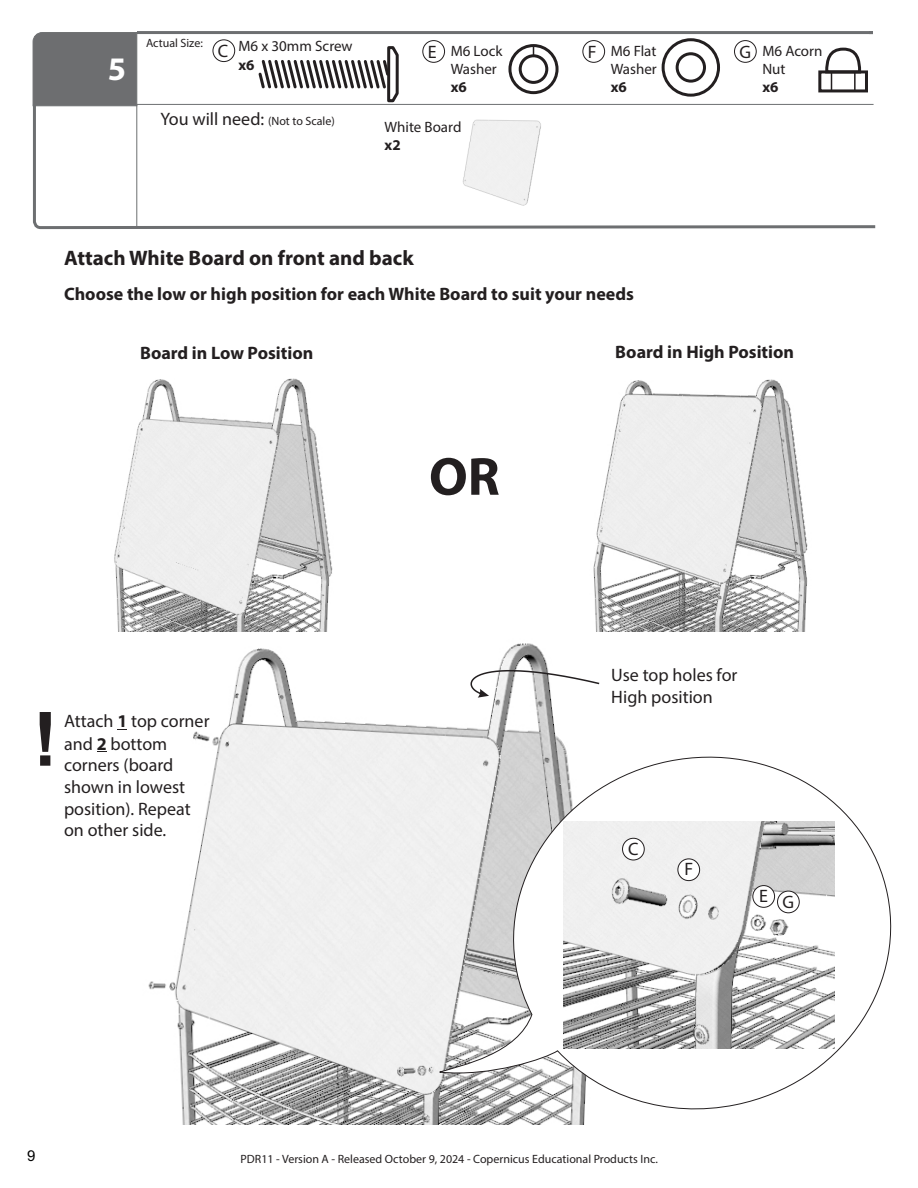
<style>
.page{position:relative;width:918px;height:1188px;background:#fff}
.page>*{position:absolute;margin:0;border:0;box-sizing:border-box;transform-origin:0 0}
.t1{font:700 54px "Myriad Pro";color:#231f20}
.t2{font:700 33px "Myriad Pro";color:#fff}
.t3{font:700 21px "Myriad Pro";color:#231f20}
.t4{font:18px/21.8px "Myriad Pro";color:#231f20}
.t5{font:700 18px "Myriad Pro";color:#231f20}
.t6{font:15px/18px "Myriad Pro";color:#231f20}
.t7{font:700 15px "Myriad Pro";color:#231f20}
.t8{font:15px "Arial";color:#000}
.t9{font:12px "Myriad Pro";color:#231f20}
.s1{font-size:18px}
.s2{font-weight:700}
.s3{font-size:12px}
</style>
<div class="page">
<img style="left:118px;top:631px;width:522px;height:493px">
<svg style="left:40px;top:712px;width:11px;height:54px"></svg>
<img style="left:593px;top:379px;width:215px;height:252px">
<img style="left:114px;top:378px;width:219px;height:253px">
<svg style="left:436px;top:740px;width:456px;height:379px"></svg>
<img style="left:563px;top:822px;width:272px;height:227px">
<div style="left:622px;top:838px;width:23px;height:22px;background:#fff;border:1px solid #231f20;border-radius:50%"></div>
<div style="left:777px;top:891px;width:23px;height:22px;background:#fff;border:1px solid #231f20;border-radius:50%"></div>
<div style="left:752px;top:885px;width:23px;height:23px;background:#fff;border:1px solid #231f20;border-radius:50%"></div>
<div style="left:678px;top:859px;width:22px;height:22px;background:#fff;border:1px solid #231f20;border-radius:50%"></div>
<svg style="left:470px;top:670px;width:129px;height:28px"></svg>
<div style="left:33px;top:32px;width:104px;height:69px;background:#6d6e70"></div>
<hr style="left:137px;top:31px;width:736px;height:3px;background:#6d6f71">
<svg style="left:258px;top:46px;width:141px;height:55px"></svg>
<div style="left:213px;top:39px;width:22px;height:23px;background:#fff;border:1px solid #231f20;border-radius:50%"></div>
<div style="left:519px;top:54px;width:29px;height:30px;border:3px solid #231f20;border-radius:50%"></div>
<div style="left:508px;top:44px;width:51px;height:50px;border:3px solid #231f20;border-radius:50%"></div>
<div style="left:831px;top:71px;width:25px;height:21px;border:1px solid #231f20"></div>
<div style="left:818px;top:70px;width:50px;height:22px;border:3px solid #231f20"></div>
<svg style="left:824px;top:47px;width:39px;height:28px"></svg>
<div style="left:422px;top:40px;width:23px;height:23px;background:#fff;border:1px solid #231f20;border-radius:50%"></div>
<div style="left:734px;top:40px;width:23px;height:23px;background:#fff;border:1px solid #231f20;border-radius:50%"></div>
<div style="left:583px;top:40px;width:22px;height:23px;background:#fff;border:1px solid #231f20;border-radius:50%"></div>
<div style="left:676px;top:52px;width:30px;height:31px;border:3px solid #231f20;border-radius:50%"></div>
<div style="left:662px;top:38px;width:58px;height:59px;border:3px solid #231f20;border-radius:50%"></div>
<svg style="left:32px;top:101px;width:844px;height:129px"></svg>
<h2 class="t2" style="left:108px;top:56px;width:20px">5</h2>
<p class="t9" style="left:146px;top:38px;width:58px">Actual Size:</p>
<p class="t6" style="left:239px;top:38px;width:116px;line-height:18.6px;text-indent:-21px"><span class="s1">C</span> M6 x 30mm Screw <span class="s2">x6</span></p>
<p class="t6" style="left:451px;top:43px;width:53px;text-indent:-23px"><span class="s1">E</span> M6 Lock<br>Washer</p>
<p class="t7" style="left:451px;top:81px;width:18px">x6</p>
<p class="t4" style="left:161px;top:110px;width:176px">You will need: <span class="s3">(Not to Scale)</span></p>
<p class="t6" style="left:385px;top:119px;width:78px">White Board</p>
<p class="t7" style="left:385px;top:139px;width:18px">x2</p>
<p class="t3" style="left:64px;top:249px;width:351px">Attach White Board on front and back</p>
<p class="t6" style="left:588px;top:43px;width:71px;text-align:right"><span class="s1">F</span> M6 Flat<br>Washer</p>
<p class="t7" style="left:611px;top:81px;width:18px">x6</p>
<p class="t5" style="left:64px;top:286px;width:571px">Choose the low or high position for each White Board to suit your needs</p>
<p class="t6" style="left:762px;top:43px;width:62px;text-indent:-23px"><span class="s1">G</span> M6 Acorn<br>Nut</p>
<p class="t7" style="left:762px;top:81px;width:18px">x6</p>
<p class="t5" style="left:140px;top:345px;width:175px">Board in Low Position</p>
<p class="t5" style="left:615px;top:345px;width:180px">Board in High Position</p>
<p class="t4" style="left:64px;top:712px;width:147px">Attach <span class="s2">1</span> top corner and <span class="s2">2</span> bottom corners (board shown in lowest position). Repeat on other side.</p>
<h1 class="t1" style="left:429px;top:454px;width:72px">OR</h1>
<p class="t4" style="left:611px;top:666px;width:128px">Use top holes for<br>High position</p>
<p class="t4" style="left:628px;top:839px;width:12px">C</p>
<p class="t4" style="left:684px;top:860px;width:10px">F</p>
<p class="t4" style="left:759px;top:890px;width:36px">E G</p>
<p class="t8" style="left:27px;top:1150px;width:10px">9</p>
<p class="t9" style="left:241px;top:1154px;width:419px">PDR11 - Version A - Released October 9, 2024 - Copernicus Educational Products Inc.</p>
</div>
